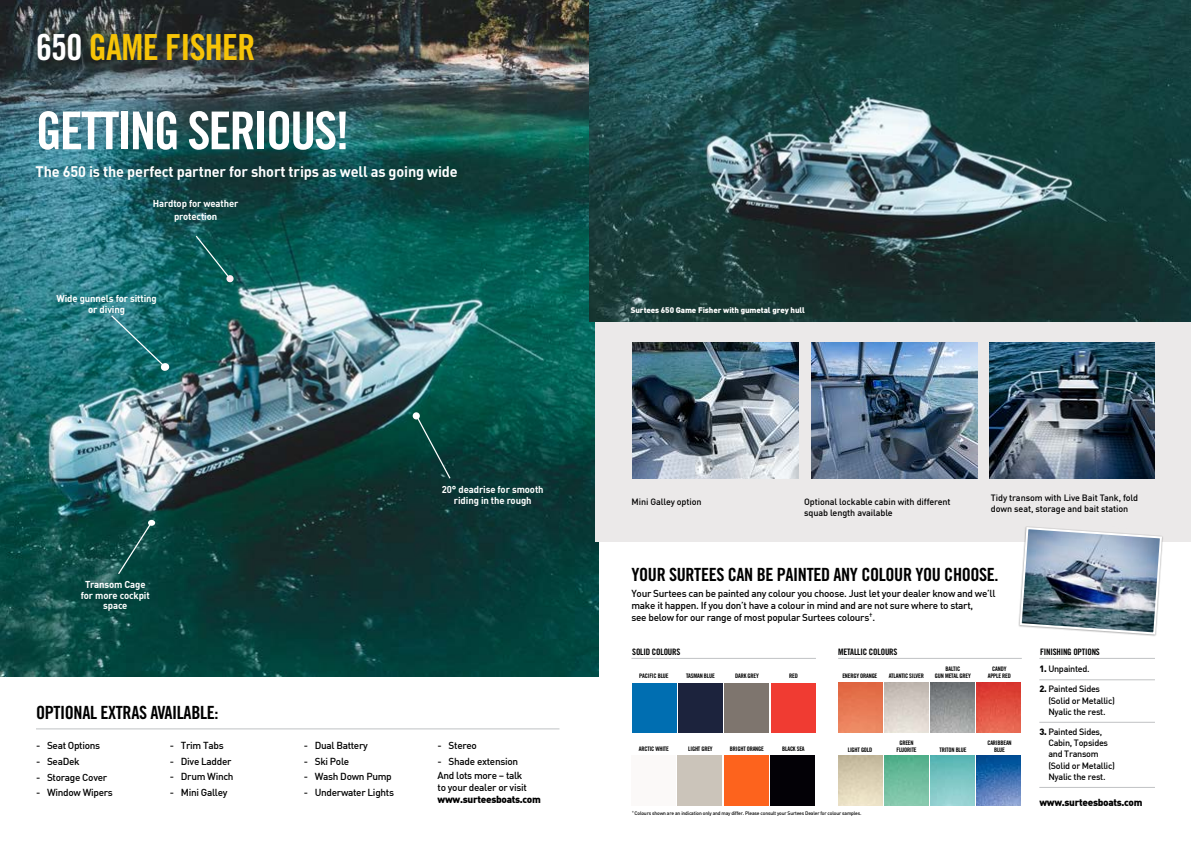
<style>
.page{position:relative;width:1191px;height:842px;background:#fff}
.page>*{position:absolute;margin:0;border:0;box-sizing:border-box;transform-origin:0 0}
.t1{font:52.2px "Trade Gothic LT Std Bd Cn 20";letter-spacing:-.04em;color:#fff}
.t2{font:35.9px "Trade Gothic LT Std Bd Cn 20";letter-spacing:-.02em;color:#f7c407}
.t3{font:18.2px "Trade Gothic LT Std Bd Cn 20";letter-spacing:-.02em;color:#000}
.t4{font:700 15px "FFDIN";letter-spacing:-.01em;color:#fff;scale:.96 1}
.t5{font:500 10px/12px "DIN";letter-spacing:-.03em;color:#000}
.t6{font:900 10px "DIN";letter-spacing:-.03em;color:#000}
.t7{font:700 9.8px/10.5px "FFDIN";letter-spacing:-.01em;color:#fff;text-align:center;scale:.96 1}
.t8{font:500 9px/11px "FFDIN";letter-spacing:-.01em;color:#000}
.t9{font:500 9px/11.3px "DIN";letter-spacing:-.03em;color:#000}
.t10{font:8.9px "Trade Gothic LT Std Bd Cn 20";letter-spacing:-.02em;color:#000}
.t11{font:900 8px "DIN";letter-spacing:-.01em;color:#fff}
.t12{font:6.2px/6.9px "Trade Gothic LT Std Bd Cn 20";letter-spacing:-.03em;color:#000;text-align:center}
.t13{font:500 5px "DIN";letter-spacing:-.03em;color:#000}
.s1{color:#fff}
.s2{font-weight:900}
</style>
<div class="page">
<img style="left:0;top:0;width:598px;height:676px">
<div style="left:595px;top:321px;width:596px;height:221px;background:#ebe9e9"></div>
<img style="left:589px;top:0;width:602px;height:321px">
<svg style="left:415px;top:414px;width:37px;height:66px"></svg>
<div style="left:413px;top:412px;width:7px;height:7px;background:#fff;border-radius:50%"></div>
<svg style="left:194px;top:234px;width:40px;height:49px"></svg>
<img style="left:1018px;top:526px;width:145px;height:110px">
<img style="left:990px;top:342px;width:165px;height:136px">
<img style="left:632px;top:342px;width:167px;height:136px">
<svg style="left:110px;top:314px;width:60px;height:57px"></svg>
<div style="left:632px;top:683px;width:44px;height:49px;background:#006eb1"></div>
<div style="left:770px;top:756px;width:44px;height:50px;background:#030106"></div>
<div style="left:724px;top:683px;width:45px;height:49px;background:#7e756e"></div>
<img style="left:930px;top:683px;width:90px;height:49px">
<img style="left:884px;top:756px;width:44px;height:50px">
<img style="left:930px;top:756px;width:90px;height:50px">
<img style="left:838px;top:683px;width:44px;height:49px">
<div style="left:771px;top:683px;width:44px;height:49px;background:#f03b32"></div>
<div style="left:631px;top:756px;width:44px;height:50px;background:#fbf9f8"></div>
<div style="left:678px;top:756px;width:44px;height:50px;background:#cbc4ba"></div>
<div style="left:724px;top:756px;width:44px;height:50px;background:#fd631d"></div>
<div style="left:678px;top:683px;width:44px;height:49px;background:#1c233d"></div>
<hr style="left:631px;top:658px;width:185px;height:1px;background:#c0c2c4">
<hr style="left:36px;top:729px;width:523px;height:1px;background:#c0c2c4">
<hr style="left:838px;top:658px;width:183px;height:1px;background:#c0c2c4">
<hr style="left:1039px;top:658px;width:116px;height:1px;background:#c0c2c4">
<hr style="left:1039px;top:679px;width:116px;height:1px;background:#c0c2c4">
<hr style="left:1039px;top:722px;width:116px;height:1px;background:#c0c2c4">
<hr style="left:1039px;top:787px;width:116px;height:1px;background:#c0c2c4">
<svg style="left:117px;top:521px;width:36px;height:54px"></svg>
<div style="left:148px;top:520px;width:7px;height:6px;background:#fff;border-radius:50%"></div>
<img style="left:811px;top:342px;width:166px;height:136px">
<h2 class="t2" style="left:36px;top:26px;width:221px"><span class="s1">650</span> GAME FISHER</h2>
<h1 class="t1" style="left:36px;top:99px;width:315px">GETTING SERIOUS!</h1>
<h3 class="t4" style="left:36px;top:164px;width:441px">The 650 is the perfect partner for short trips as well as going wide</h3>
<p class="t7" style="left:153px;top:197px;width:91px;line-height:13.9px">Hardtop for weather protection</p>
<p class="t7" style="left:56px;top:294px;width:106px">Wide gunnels for sitting or diving</p>
<p class="t7" style="left:81px;top:580px;width:73px">Transom Cage for more cockpit space</p>
<h3 class="t3" style="left:36px;top:701px;width:184px">OPTIONAL EXTRAS AVAILABLE:</h3>
<p class="t5" style="left:36px;top:739px;width:66px">- Seat Options</p>
<p class="t5" style="left:36px;top:755px;width:45px">- SeaDek</p>
<p class="t5" style="left:36px;top:770px;width:73px">- Storage Cover</p>
<p class="t5" style="left:36px;top:786px;width:78px">- Window Wipers</p>
<p class="t5" style="left:170px;top:739px;width:55px">- Trim Tabs</p>
<p class="t5" style="left:170px;top:755px;width:63px">- Dive Ladder</p>
<p class="t5" style="left:170px;top:770px;width:65px">- Drum Winch</p>
<p class="t5" style="left:170px;top:786px;width:59px">- Mini Galley</p>
<p class="t7" style="left:442px;top:485px;width:107px">20° deadrise for smooth riding in the rough</p>
<p class="t5" style="left:304px;top:739px;width:66px">- Dual Battery</p>
<p class="t5" style="left:304px;top:755px;width:47px">- Ski Pole</p>
<p class="t5" style="left:304px;top:770px;width:89px">- Wash Down Pump</p>
<p class="t5" style="left:304px;top:786px;width:92px">- Underwater Lights</p>
<p class="t5" style="left:437px;top:739px;width:41px">- Stereo</p>
<p class="t5" style="left:437px;top:753px;width:86px;line-height:14.8px">- Shade extension<br>And lots more – talk</p>
<p class="t5" style="left:437px;top:781px;width:91px">to your dealer or visit</p>
<p class="t6" style="left:437px;top:793px;width:105px">www.surteesboats.com</p>
<p class="t11" style="left:631px;top:304px;width:176px">Surtees 650 Game Fisher with gumetal grey hull</p>
<p class="t8" style="left:631px;top:497px;width:72px">Mini Galley option</p>
<p class="t8" style="left:804px;top:497px;width:148px">Optional lockable cabin with different squab length available</p>
<p class="t8" style="left:991px;top:493px;width:149px">Tidy transom with Live Bait Tank, fold down seat, storage and bait station</p>
<h3 class="t3" style="left:631px;top:563px;width:369px">YOUR SURTEES CAN BE PAINTED ANY COLOUR YOU CHOOSE.</h3>
<p class="t5" style="left:631px;top:587px;width:365px">Your Surtees can be painted any colour you choose. Just let your dealer know and we’ll make it happen. If you don’t have a colour in mind and are not sure where to start,<br>see below for our range of most popular Surtees colours<sup>†</sup>.</p>
<p class="t10" style="left:632px;top:646px;width:50px">SOLID COLOURS</p>
<p class="t10" style="left:838px;top:646px;width:61px">METALLIC COLOURS</p>
<p class="t10" style="left:1040px;top:646px;width:61px">FINISHING OPTIONS</p>
<p class="t12" style="left:639px;top:672px;width:31px">PACIFIC BLUE</p>
<p class="t12" style="left:686px;top:672px;width:30px">TASMAN BLUE</p>
<p class="t12" style="left:735px;top:672px;width:25px">DARK GREY</p>
<p class="t12" style="left:789px;top:672px;width:10px">RED</p>
<p class="t12" style="left:842px;top:672px;width:37px">ENERGY ORANGE</p>
<p class="t12" style="left:889px;top:672px;width:36px">ATLANTIC SILVER</p>
<p class="t12" style="left:935px;top:665px;width:37px">BALTIC<br>GUN METAL GREY</p>
<p class="t12" style="left:987px;top:665px;width:25px">CANDY<br>APPLE RED</p>
<p class="t9" style="left:1039px;top:663px;width:52px"><span class="s2">1.</span> Unpainted.</p>
<p class="t9" style="left:1048px;top:683px;width:68px;text-indent:-9px"><span class="s2">2.</span> Painted Sides (Solid or Metallic)<br>Nyalic the rest.</p>
<p class="t9" style="left:1048px;top:725px;width:68px;text-indent:-9px"><span class="s2">3.</span> Painted Sides,<br>Cabin, Topsides and Transom (Solid or Metallic)<br>Nyalic the rest.</p>
<p class="t12" style="left:848px;top:746px;width:26px">LIGHT GOLD</p>
<p class="t12" style="left:896px;top:739px;width:22px">GREEN<br>FLUORITE</p>
<p class="t12" style="left:939px;top:746px;width:29px">TRITON BLUE</p>
<p class="t12" style="left:987px;top:739px;width:26px">CARIBBEAN</p>
<p class="t12" style="left:639px;top:745px;width:32px">ARCTIC WHITE</p>
<p class="t12" style="left:994px;top:746px;width:12px">BLUE</p>
<p class="t12" style="left:688px;top:745px;width:26px">LIGHT GREY</p>
<p class="t12" style="left:730px;top:745px;width:36px">BRIGHT ORANGE</p>
<p class="t12" style="left:782px;top:745px;width:24px">BLACK SEA</p>
<p class="t13" style="left:632px;top:810px;width:231px"><sup>†</sup> Colours shown are an indication only and may differ. Please consult your Surtees Dealer for colour samples.</p>
<p class="t6" style="left:1039px;top:795px;width:105px">www.surteesboats.com</p>
</div>
